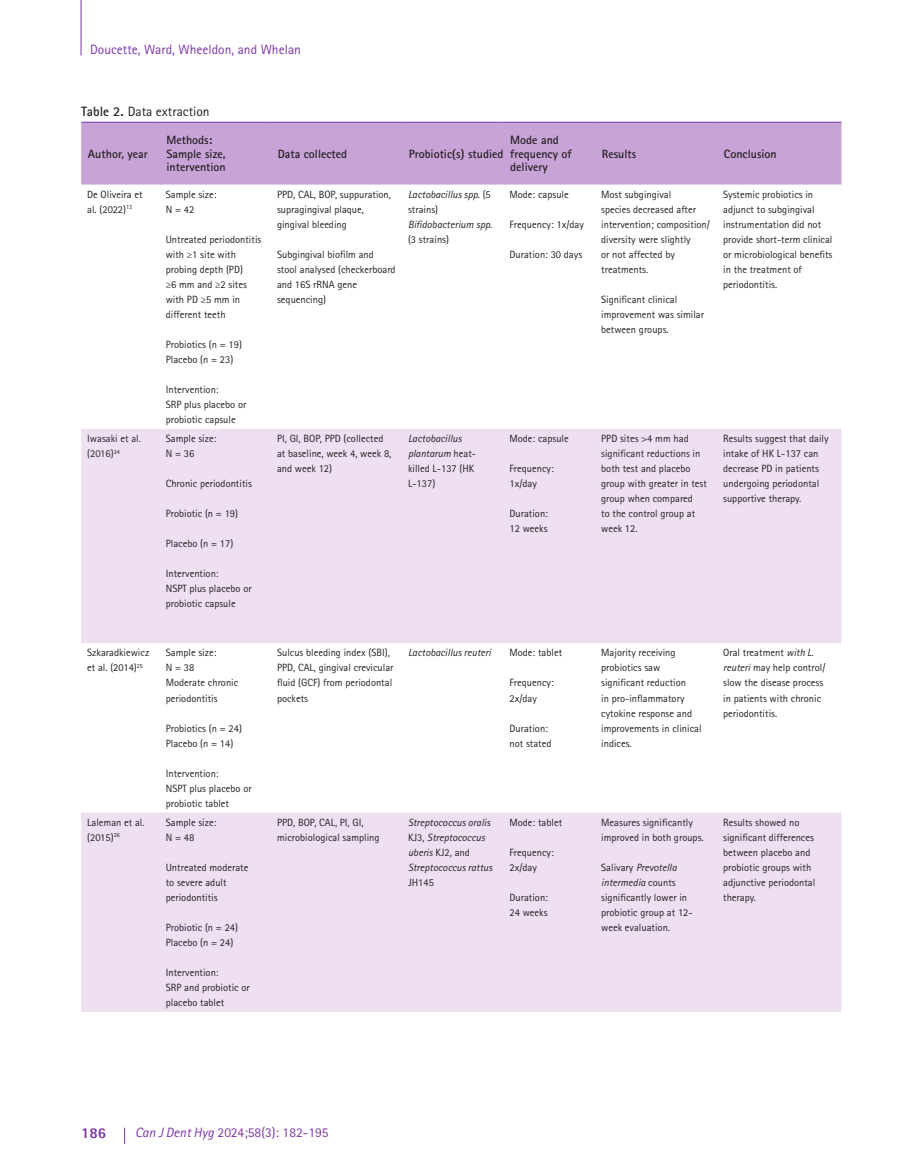
<style>
.page{position:relative;width:905px;height:1175px;background:#fff}
.page>*{position:absolute;margin:0;border:0;box-sizing:border-box;transform-origin:0 0}
.t1{font:800 15px "Rotis Sans Serif Std";color:#7c35a6}
.t2{font:13.5px "Rotis Sans Serif Std";color:#7c35a6}
.Table_caption{font:13.5px "Rotis Sans Serif Std";color:#231f20}
.Table_header_cell{font:700 12px/13.5px "Rotis Sans Serif Std";color:#231f20}
.Table_Body{font:10.5px/15px "Rotis Sans Serif Std";color:#231f20}
.Table_Body-2{font:italic 10.5px/15px "Rotis Sans Serif Std";color:#231f20}
.Table_Body-3{font:10.5px/15px "Rotis Sans Serif Std";color:#262626}
.s1{font-weight:700}
.s2{font-style:normal}
.s3{font-style:italic}
</style>
<div class="page">
<hr style="left:81px;top:0;width:1px;height:56px;background:#7c35a6">
<svg style="left:124px;top:1127px;width:1px;height:16px"></svg>
<div style="left:81px;top:123px;width:760px;height:61px;background:#c8a3d7"></div>
<svg style="left:81px;top:429px;width:760px;height:582px;fill:#eedff2"></svg>
<hr style="left:81px;top:122px;width:79px;height:1px;background:#7c35a6">
<hr style="left:160px;top:122px;width:111px;height:1px;background:#7c35a6">
<hr style="left:271px;top:122px;width:131px;height:1px;background:#7c35a6">
<hr style="left:402px;top:122px;width:101px;height:1px;background:#7c35a6">
<hr style="left:503px;top:122px;width:92px;height:1px;background:#7c35a6">
<hr style="left:595px;top:122px;width:122px;height:1px;background:#7c35a6">
<hr style="left:717px;top:122px;width:124px;height:1px;background:#7c35a6">
<p class="t2" style="left:90px;top:41px;width:212px">Doucette, Ward, Wheeldon, and Whelan</p>
<p class="Table_caption" style="left:81px;top:103px;width:130px"><span class="s1">Table 2.</span> Data extraction</p>
<p class="Table_header_cell" style="left:88px;top:146px;width:61px">Author, year</p>
<p class="Table_header_cell" style="left:166px;top:133px;width:47px">Methods:</p>
<p class="Table_header_cell" style="left:166px;top:146px;width:61px">Sample size, intervention</p>
<p class="Table_header_cell" style="left:278px;top:146px;width:71px">Data collected</p>
<p class="Table_header_cell" style="left:409px;top:146px;width:96px">Probiotic(s) studied</p>
<p class="Table_header_cell" style="left:510px;top:133px;width:63px">Mode and frequency of delivery</p>
<p class="Table_Body" style="left:87px;top:187px;width:57px">De Oliveira et al. (2022)<sup>13</sup></p>
<p class="Table_Body" style="left:166px;top:187px;width:52px">Sample size:</p>
<p class="Table_Body" style="left:166px;top:202px;width:30px">N = 42</p>
<p class="Table_Body" style="left:166px;top:232px;width:97px">Untreated periodontitis with ≥1 site with probing depth (PD)<br>≥6 mm and ≥2 sites with PD ≥5 mm in different teeth</p>
<p class="Table_Body" style="left:166px;top:337px;width:78px">Probiotics (n = 19)</p>
<p class="Table_Body" style="left:166px;top:352px;width:69px">Placebo (n = 23)</p>
<p class="Table_Body" style="left:166px;top:382px;width:54px">Intervention:</p>
<p class="Table_Body" style="left:166px;top:397px;width:82px">SRP plus placebo or probiotic capsule</p>
<p class="Table_Body-3" style="left:87px;top:431px;width:55px">Iwasaki et al. (2016)<sup>24</sup></p>
<p class="Table_Body" style="left:166px;top:431px;width:52px">Sample size:</p>
<p class="Table_Body" style="left:166px;top:446px;width:30px">N = 36</p>
<p class="Table_Body" style="left:166px;top:476px;width:88px">Chronic periodontitis</p>
<p class="Table_Body" style="left:166px;top:506px;width:74px">Probiotic (n = 19)</p>
<p class="Table_Body" style="left:166px;top:536px;width:69px">Placebo (n = 17)</p>
<p class="Table_Body" style="left:166px;top:566px;width:54px">Intervention:</p>
<p class="Table_Body" style="left:166px;top:581px;width:87px">NSPT plus placebo or probiotic capsule</p>
<p class="Table_Body" style="left:87px;top:645px;width:64px">Szkaradkiewicz et al. (2014)<sup>25</sup></p>
<p class="Table_Body" style="left:166px;top:645px;width:52px">Sample size:</p>
<p class="Table_Body" style="left:166px;top:660px;width:30px">N = 38</p>
<p class="Table_Body" style="left:166px;top:675px;width:74px">Moderate chronic periodontitis</p>
<p class="Table_Body" style="left:166px;top:720px;width:78px">Probiotics (n = 24)</p>
<p class="Table_Body" style="left:166px;top:735px;width:69px">Placebo (n = 14)</p>
<p class="Table_Body" style="left:166px;top:765px;width:54px">Intervention:</p>
<p class="Table_Body" style="left:166px;top:780px;width:87px">NSPT plus placebo or probiotic tablet</p>
<p class="Table_Body" style="left:87px;top:814px;width:59px">Laleman et al. (2015)<sup>26</sup></p>
<p class="Table_Body" style="left:166px;top:814px;width:52px">Sample size:</p>
<p class="Table_Body" style="left:166px;top:829px;width:30px">N = 48</p>
<p class="Table_Body" style="left:166px;top:859px;width:84px">Untreated moderate to severe adult periodontitis</p>
<p class="Table_Body" style="left:166px;top:919px;width:74px">Probiotic (n = 24)</p>
<p class="Table_Body" style="left:166px;top:934px;width:69px">Placebo (n = 24)</p>
<p class="Table_Body" style="left:166px;top:964px;width:54px">Intervention:</p>
<p class="Table_Body" style="left:166px;top:979px;width:85px">SRP and probiotic or placebo tablet</p>
<p class="Table_Body" style="left:277px;top:187px;width:115px">PPD, CAL, BOP, suppuration, supragingival plaque, gingival bleeding</p>
<p class="Table_Body" style="left:277px;top:247px;width:120px">Subgingival biofilm and stool analysed (checkerboard and 16S rRNA gene sequencing)</p>
<p class="Table_Body-2" style="left:408px;top:187px;width:84px">Lactobacillus spp<span class="s2">. (5 strains)</span></p>
<p class="Table_Body-2" style="left:408px;top:217px;width:86px">Bifidobacterium spp. <span class="s2">(3 strains)</span></p>
<p class="Table_Body" style="left:509px;top:187px;width:61px">Mode: capsule</p>
<p class="Table_Body" style="left:509px;top:217px;width:76px">Frequency: 1x/day</p>
<p class="Table_Body" style="left:509px;top:247px;width:74px">Duration: 30 days</p>
<p class="Table_Body" style="left:277px;top:431px;width:116px">PI, GI, BOP, PPD (collected at baseline, week 4, week 8, and week 12)</p>
<p class="Table_Body" style="left:408px;top:431px;width:70px"><span class="s3">Lactobacillus plantarum</span> heat&shy;killed L-137 (HK<br>L-137)</p>
<p class="Table_Body" style="left:509px;top:431px;width:61px">Mode: capsule</p>
<p class="Table_Body" style="left:509px;top:461px;width:46px">Frequency:</p>
<p class="Table_Body" style="left:509px;top:476px;width:29px">1x/day</p>
<p class="Table_Body" style="left:509px;top:506px;width:40px">Duration:</p>
<p class="Table_Body" style="left:509px;top:521px;width:40px">12 weeks</p>
<p class="Table_Body" style="left:277px;top:645px;width:118px">Sulcus bleeding index (SBI),<br>PPD, CAL, gingival crevicular fluid (GCF) from periodontal pockets</p>
<p class="Table_Body-2" style="left:408px;top:645px;width:85px">Lactobacillus reuteri</p>
<p class="Table_Body" style="left:509px;top:645px;width:54px">Mode: tablet</p>
<p class="Table_Body" style="left:509px;top:675px;width:46px">Frequency:</p>
<p class="Table_Body" style="left:509px;top:690px;width:29px">2x/day</p>
<p class="Table_Body" style="left:509px;top:720px;width:40px">Duration:</p>
<p class="Table_Body" style="left:509px;top:735px;width:43px">not stated</p>
<p class="Table_Body" style="left:277px;top:814px;width:104px">PPD, BOP, CAL, PI, GI, microbiological sampling</p>
<p class="Table_Body-2" style="left:408px;top:815px;width:86px">Streptococcus oralis<br><span class="s2">KJ3,</span> Streptococcus uberis <span class="s2">KJ2, and<br></span>Streptococcus rattus<br><span class="s2">JH145</span></p>
<p class="Table_Body" style="left:509px;top:814px;width:54px">Mode: tablet</p>
<p class="Table_Body" style="left:509px;top:844px;width:46px">Frequency:</p>
<p class="Table_Body" style="left:509px;top:859px;width:29px">2x/day</p>
<p class="Table_Body" style="left:509px;top:889px;width:40px">Duration:</p>
<p class="Table_Body" style="left:509px;top:904px;width:40px">24 weeks</p>
<p class="Table_header_cell" style="left:602px;top:146px;width:36px">Results</p>
<p class="Table_header_cell" style="left:724px;top:146px;width:54px">Conclusion</p>
<p class="Table_Body" style="left:601px;top:187px;width:110px">Most subgingival<br>species decreased after intervention; composition/ diversity were slightly<br>or not affected by treatments.</p>
<p class="Table_Body" style="left:601px;top:292px;width:104px">Significant clinical improvement was similar between groups.</p>
<p class="Table_Body" style="left:723px;top:187px;width:111px">Systemic probiotics in adjunct to subgingival instrumentation did not provide short-term clinical or microbiological benefits in the treatment of periodontitis.</p>
<p class="Table_Body" style="left:601px;top:431px;width:107px">PPD sites &gt;4 mm had significant reductions in both test and placebo group with greater in test group when compared<br>to the control group at week 12.</p>
<p class="Table_Body" style="left:723px;top:431px;width:107px">Results suggest that daily intake of HK L-137 can decrease PD in patients undergoing periodontal supportive therapy.</p>
<p class="Table_Body" style="left:601px;top:645px;width:102px">Majority receiving probiotics saw significant reduction<br>in pro-inflammatory cytokine response and improvements in clinical indices.</p>
<p class="Table_Body" style="left:723px;top:645px;width:104px">Oral treatment <span class="s3">with L. reuteri</span> may help control/ slow the disease process in patients with chronic periodontitis.</p>
<p class="Table_Body" style="left:601px;top:814px;width:104px">Measures significantly improved in both groups.</p>
<p class="Table_Body" style="left:601px;top:859px;width:93px">Salivary <span class="s3">Prevotella intermedia</span> counts significantly lower in probiotic group at 12- week evaluation.</p>
<p class="Table_Body" style="left:723px;top:814px;width:94px">Results showed no significant differences between placebo and probiotic groups with adjunctive periodontal therapy.</p>
<h1 class="t1" style="left:81px;top:1123px;width:27px">186</h1>
<p class="t2" style="left:135px;top:1124px;width:195px"><span class="s3">Can J Dent Hyg</span> 2024;58(3): 182-195</p>
</div>
